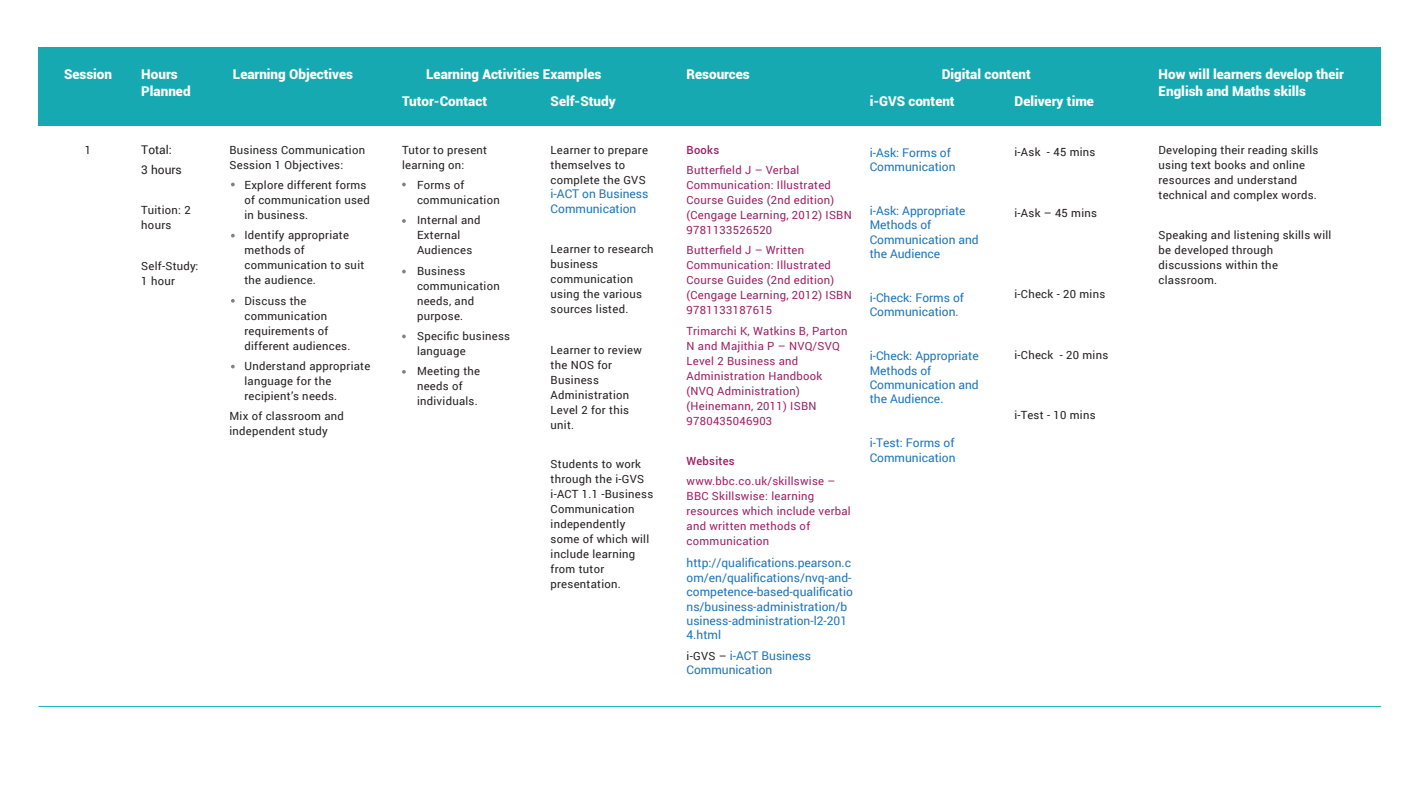
<style>
.page{position:relative;width:1425px;height:787px;background:#fff}
.page>*{position:absolute;margin:0;border:0;box-sizing:border-box;transform-origin:0 0}
.t1{font:900 13.5px/16.2px "Roboto";color:#fff}
.t2{font:12px/14.4px "Roboto";color:#1c75bc}
.t3{font:12px/19.6px "Roboto";color:#231f20}
.t4{font:11.25px/15px "Roboto";letter-spacing:.025em;color:#231f20}
.t5{font:11.25px/15px "Roboto";letter-spacing:.025em;color:#9e1f63}
.t6{font:500 11.25px "Roboto";letter-spacing:.025em;color:#9e1f63}
.s1{font-size:11.25px;color:#231f20}
</style>
<div class="page">
<div style="left:38px;top:47px;width:1342px;height:78px;background:#16a9b1"></div>
<hr style="left:38px;top:706px;width:1343px;height:1px;background:#13b2bd">
<svg style="left:231px;top:183px;width:4px;height:3px"></svg>
<svg style="left:402px;top:183px;width:4px;height:3px"></svg>
<svg style="left:402px;top:219px;width:4px;height:4px"></svg>
<svg style="left:402px;top:270px;width:4px;height:3px"></svg>
<svg style="left:402px;top:334px;width:4px;height:4px"></svg>
<svg style="left:402px;top:370px;width:4px;height:4px"></svg>
<svg style="left:231px;top:234px;width:4px;height:3px"></svg>
<svg style="left:231px;top:299px;width:4px;height:4px"></svg>
<svg style="left:231px;top:365px;width:4px;height:3px"></svg>
<p class="t1" style="left:64px;top:66px;width:50px">Session</p>
<p class="t1" style="left:141px;top:66px;width:51px">Hours<br>Planned</p>
<p class="t1" style="left:233px;top:66px;width:122px">Learning Objectives</p>
<p class="t1" style="left:426px;top:66px;width:177px">Learning Activities Examples</p>
<p class="t1" style="left:686px;top:66px;width:65px">Resources</p>
<p class="t1" style="left:402px;top:93px;width:87px">Tutor-Contact</p>
<p class="t1" style="left:550px;top:93px;width:67px">Self-Study</p>
<p class="t4" style="left:85px;top:142px;width:8px">1</p>
<p class="t3" style="left:141px;top:140px;width:42px">Total:<br>3 hours</p>
<p class="t4" style="left:141px;top:202px;width:51px">Tuition: 2 hours</p>
<p class="t4" style="left:141px;top:258px;width:58px">Self-Study:<br>1 hour</p>
<p class="t4" style="left:229px;top:142px;width:137px">Business Communication<br>Session 1 Objectives:</p>
<p class="t4" style="left:244px;top:178px;width:127px">Explore different forms of communication used in business.</p>
<p class="t4" style="left:244px;top:228px;width:121px">Identify appropriate methods of communication to suit the audience.</p>
<p class="t4" style="left:244px;top:293px;width:107px">Discuss the communication requirements of different audiences.</p>
<p class="t4" style="left:244px;top:358px;width:127px">Understand appropriate language for the recipient’s needs.</p>
<p class="t4" style="left:229px;top:408px;width:116px">Mix of classroom and independent study</p>
<p class="t4" style="left:402px;top:142px;width:87px">Tutor to present learning on:</p>
<p class="t4" style="left:417px;top:177px;width:84px">Forms of communication</p>
<p class="t4" style="left:417px;top:213px;width:65px">Internal and<br>External<br>Audiences</p>
<p class="t4" style="left:417px;top:263px;width:84px">Business communication needs, and purpose.</p>
<p class="t4" style="left:417px;top:328px;width:95px">Specific business language</p>
<p class="t4" style="left:417px;top:363px;width:65px">Meeting the needs of individuals.</p>
<p class="t4" style="left:550px;top:142px;width:99px">Learner to prepare themselves to complete the GVS</p>
<p class="t2" style="left:550px;top:187px;width:99px">i-ACT on Business<br>Communication</p>
<p class="t4" style="left:550px;top:242px;width:105px">Learner to research business communication using the various sources listed.</p>
<p class="t4" style="left:550px;top:342px;width:93px">Learner to review the NOS for<br>Business<br>Administration<br>Level 2 for this unit.</p>
<p class="t4" style="left:550px;top:456px;width:104px">Students to work through the i-GVS i-ACT 1.1 -Business<br>Communication independently some of which will include learning from tutor presentation.</p>
<p class="t6" style="left:686px;top:142px;width:34px">Books</p>
<p class="t5" style="left:686px;top:162px;width:167px">Butterfield J – Verbal<br>Communication: Illustrated<br>Course Guides (2nd edition) (Cengage Learning, 2012) ISBN<br>9781133526520</p>
<p class="t5" style="left:686px;top:243px;width:167px">Butterfield J – Written<br>Communication: Illustrated<br>Course Guides (2nd edition) (Cengage Learning, 2012) ISBN<br>9781133187615</p>
<p class="t5" style="left:686px;top:323px;width:162px">Trimarchi K, Watkins B, Parton<br>N and Majithia P – NVQ/SVQ<br>Level 2 Business and<br>Administration Handbook (NVQ Administration) (Heinemann, 2011) ISBN<br>9780435046903</p>
<p class="t6" style="left:686px;top:453px;width:50px">Websites</p>
<p class="t5" style="left:686px;top:474px;width:166px">www.bbc.co.uk/skillswise –<br>BBC Skillswise: learning resources which include verbal and written methods of communication</p>
<p class="t2" style="left:686px;top:556px;width:168px">http://qualifications.pearson.c om/en/qualifications/nvq-and&shy;competence-based-qualificatio ns/business-administration/b usiness-administration-l2-201<br>4.html</p>
<p class="t2" style="left:686px;top:648px;width:126px"><span class="s1">i-GVS –</span> i-ACT Business<br>Communication</p>
<p class="t1" style="left:941px;top:66px;width:91px">Digital content</p>
<p class="t1" style="left:1158px;top:66px;width:187px">How will learners develop their<br>English and Maths skills</p>
<p class="t1" style="left:869px;top:93px;width:87px">i-GVS content</p>
<p class="t1" style="left:1014px;top:93px;width:81px">Delivery time</p>
<p class="t2" style="left:869px;top:145px;width:87px">i-Ask: Forms of<br>Communication</p>
<p class="t2" style="left:869px;top:203px;width:111px">i-Ask: Appropriate<br>Methods of<br>Communication and the Audience</p>
<p class="t2" style="left:869px;top:290px;width:96px">i-Check: Forms of<br>Communication.</p>
<p class="t2" style="left:869px;top:349px;width:111px">i-Check: Appropriate<br>Methods of<br>Communication and the Audience.</p>
<p class="t2" style="left:869px;top:436px;width:87px">i-Test: Forms of<br>Communication</p>
<p class="t4" style="left:1014px;top:145px;width:82px">i-Ask - 45 mins</p>
<p class="t4" style="left:1014px;top:205px;width:84px">i-Ask – 45 mins</p>
<p class="t4" style="left:1014px;top:286px;width:92px">i-Check - 20 mins</p>
<p class="t4" style="left:1014px;top:347px;width:95px">i-Check - 20 mins</p>
<p class="t4" style="left:1014px;top:408px;width:83px">i-Test - 10 mins</p>
<p class="t4" style="left:1158px;top:142px;width:161px">Developing their reading skills using text books and online resources and understand technical and complex words.</p>
<p class="t4" style="left:1158px;top:228px;width:174px">Speaking and listening skills will be developed through discussions within the classroom.</p>
</div>
